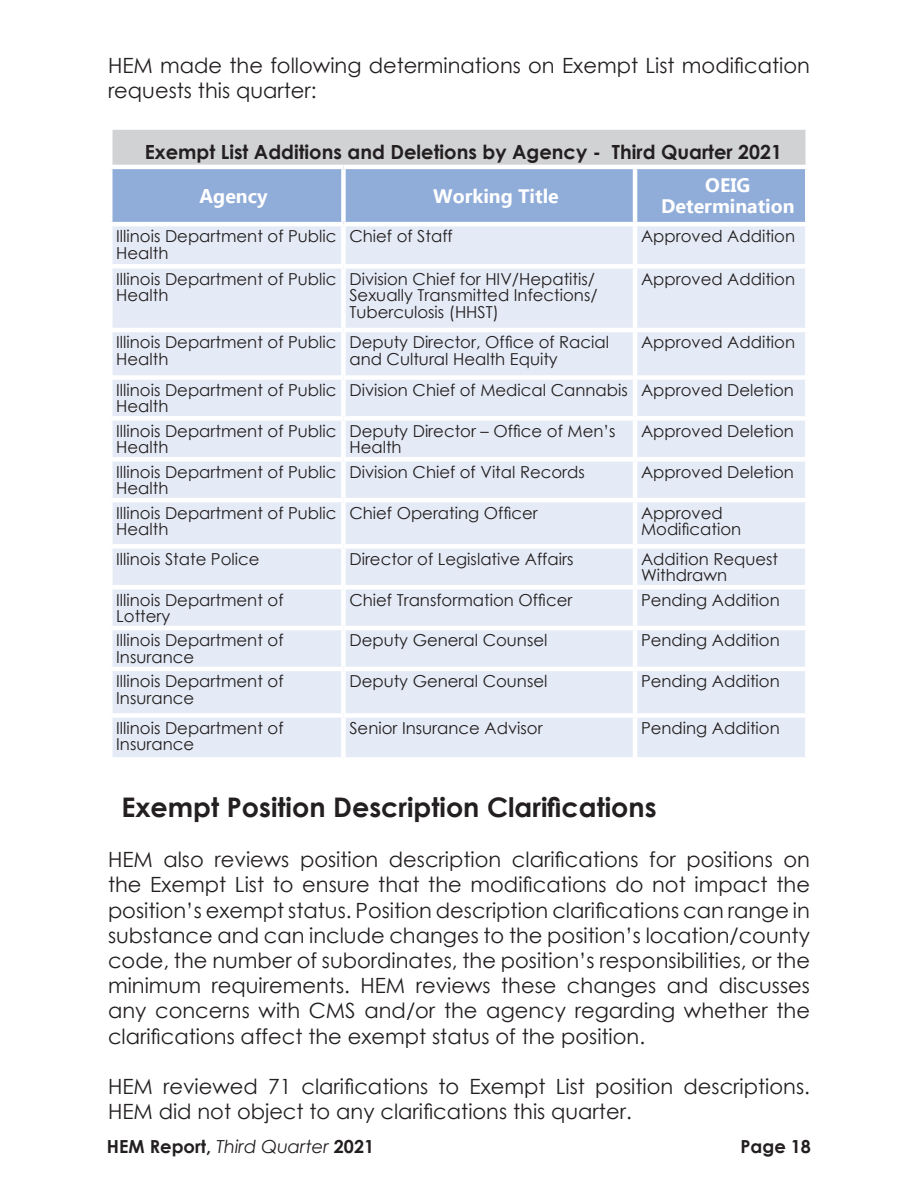
<style>
.page{position:relative;width:918px;height:1188px;background:#fff}
.page>*{position:absolute;margin:0;border:0;box-sizing:border-box;transform-origin:0 0}
.Title_3{font:700 27px "Century Gothic";color:#231f20}
.Paragraph_1{font:21px/25.2px "Century Gothic";color:#231f20}
.Table_-_Title_1{font:700 19.5px "Century Gothic";color:#231f20}
.Table_-_Title_2{font:700 19.5px/21px "Ebrima";color:#fff;text-align:center}
.t1{font:700 18px "Century Gothic";color:#231f20}
.Table_-_Body{font:16.5px/16.5px "Century Gothic";color:#231f20}
.s1{font-weight:400;font-style:italic}
</style>
<div class="page">
<div style="left:108px;top:125px;width:702px;height:107px;background:#d1d2d4;border:4px solid #fff"></div>
<div style="left:112px;top:169px;width:693px;height:53px;background:#90acd8"></div>
<div style="left:112px;top:226px;width:693px;height:531px;background:#e5ebf6"></div>
<hr style="left:108px;top:226px;width:4px;height:38px;background:#fff">
<div style="left:341px;top:226px;width:5px;height:38px;background:#fff"></div>
<hr style="left:633px;top:226px;width:4px;height:38px;background:#fff">
<div style="left:805px;top:226px;width:5px;height:38px;background:#fff"></div>
<div style="left:108px;top:264px;width:235px;height:5px;background:#fff"></div>
<div style="left:343px;top:264px;width:292px;height:5px;background:#fff"></div>
<div style="left:341px;top:269px;width:5px;height:59px;background:#fff"></div>
<div style="left:635px;top:264px;width:175px;height:5px;background:#fff"></div>
<hr style="left:633px;top:269px;width:4px;height:59px;background:#fff">
<hr style="left:108px;top:328px;width:235px;height:4px;background:#fff">
<hr style="left:343px;top:328px;width:292px;height:4px;background:#fff">
<div style="left:341px;top:332px;width:5px;height:43px;background:#fff"></div>
<hr style="left:635px;top:328px;width:175px;height:4px;background:#fff">
<hr style="left:633px;top:332px;width:4px;height:43px;background:#fff">
<div style="left:108px;top:375px;width:235px;height:5px;background:#fff"></div>
<div style="left:343px;top:375px;width:292px;height:5px;background:#fff"></div>
<div style="left:341px;top:380px;width:5px;height:36px;background:#fff"></div>
<div style="left:635px;top:375px;width:175px;height:5px;background:#fff"></div>
<hr style="left:633px;top:380px;width:4px;height:36px;background:#fff">
<div style="left:108px;top:416px;width:235px;height:5px;background:#fff"></div>
<div style="left:343px;top:416px;width:292px;height:5px;background:#fff"></div>
<div style="left:341px;top:421px;width:5px;height:36px;background:#fff"></div>
<div style="left:635px;top:416px;width:175px;height:5px;background:#fff"></div>
<hr style="left:633px;top:421px;width:4px;height:36px;background:#fff">
<div style="left:108px;top:457px;width:235px;height:5px;background:#fff"></div>
<div style="left:343px;top:457px;width:292px;height:5px;background:#fff"></div>
<div style="left:341px;top:462px;width:5px;height:36px;background:#fff"></div>
<div style="left:635px;top:457px;width:175px;height:5px;background:#fff"></div>
<hr style="left:633px;top:462px;width:4px;height:36px;background:#fff">
<hr style="left:108px;top:498px;width:235px;height:4px;background:#fff">
<hr style="left:343px;top:498px;width:292px;height:4px;background:#fff">
<div style="left:341px;top:502px;width:5px;height:42px;background:#fff"></div>
<hr style="left:635px;top:498px;width:175px;height:4px;background:#fff">
<hr style="left:633px;top:502px;width:4px;height:42px;background:#fff">
<div style="left:108px;top:544px;width:235px;height:5px;background:#fff"></div>
<div style="left:343px;top:544px;width:292px;height:5px;background:#fff"></div>
<div style="left:341px;top:549px;width:5px;height:36px;background:#fff"></div>
<div style="left:635px;top:544px;width:175px;height:5px;background:#fff"></div>
<hr style="left:633px;top:549px;width:4px;height:36px;background:#fff">
<hr style="left:108px;top:585px;width:235px;height:4px;background:#fff">
<hr style="left:343px;top:585px;width:292px;height:4px;background:#fff">
<div style="left:341px;top:589px;width:5px;height:37px;background:#fff"></div>
<hr style="left:635px;top:585px;width:175px;height:4px;background:#fff">
<hr style="left:633px;top:589px;width:4px;height:37px;background:#fff">
<hr style="left:108px;top:626px;width:235px;height:4px;background:#fff">
<hr style="left:343px;top:626px;width:292px;height:4px;background:#fff">
<div style="left:341px;top:630px;width:5px;height:37px;background:#fff"></div>
<hr style="left:635px;top:626px;width:175px;height:4px;background:#fff">
<hr style="left:633px;top:630px;width:4px;height:37px;background:#fff">
<hr style="left:108px;top:667px;width:235px;height:4px;background:#fff">
<hr style="left:343px;top:667px;width:292px;height:4px;background:#fff">
<div style="left:341px;top:671px;width:5px;height:42px;background:#fff"></div>
<hr style="left:635px;top:667px;width:175px;height:4px;background:#fff">
<hr style="left:633px;top:671px;width:4px;height:42px;background:#fff">
<div style="left:108px;top:713px;width:235px;height:5px;background:#fff"></div>
<div style="left:343px;top:713px;width:292px;height:5px;background:#fff"></div>
<div style="left:341px;top:718px;width:5px;height:39px;background:#fff"></div>
<div style="left:635px;top:713px;width:175px;height:5px;background:#fff"></div>
<hr style="left:633px;top:718px;width:4px;height:39px;background:#fff">
<hr style="left:108px;top:165px;width:235px;height:4px;background:#fff">
<hr style="left:108px;top:169px;width:4px;height:53px;background:#fff">
<hr style="left:343px;top:165px;width:292px;height:4px;background:#fff">
<div style="left:341px;top:169px;width:5px;height:53px;background:#fff"></div>
<hr style="left:635px;top:165px;width:175px;height:4px;background:#fff">
<hr style="left:633px;top:169px;width:4px;height:53px;background:#fff">
<div style="left:805px;top:169px;width:5px;height:53px;background:#fff"></div>
<hr style="left:108px;top:222px;width:235px;height:4px;background:#fff">
<hr style="left:343px;top:222px;width:292px;height:4px;background:#fff">
<hr style="left:635px;top:222px;width:175px;height:4px;background:#fff">
<p class="Paragraph_1" style="left:108px;top:53px;width:704px">HEM made the following determinations on Exempt List modification requests this quarter:</p>
<p class="Table_-_Title_1" style="left:145px;top:137px;width:639px">Exempt List Additions and Deletions by Agency - Third Quarter 2021</p>
<p class="Table_-_Title_2" style="left:200px;top:184px;width:69px">Agency</p>
<p class="Table_-_Title_2" style="left:433px;top:184px;width:127px">Working Title</p>
<p class="Table_-_Title_2" style="left:661px;top:174px;width:135px">OEIG<br>Determination</p>
<p class="Table_-_Body" style="left:116px;top:228px;width:222px">Illinois Department of Public<br>Health</p>
<p class="Table_-_Body" style="left:349px;top:228px;width:105px">Chief of Staff</p>
<p class="Table_-_Body" style="left:641px;top:228px;width:156px">Approved Addition</p>
<p class="Table_-_Body" style="left:116px;top:270px;width:222px">Illinois Department of Public<br>Health</p>
<p class="Table_-_Body" style="left:349px;top:270px;width:250px">Division Chief for HIV/Hepatitis/<br>Sexually Transmitted Infections/<br>Tuberculosis (HHST)</p>
<p class="Table_-_Body" style="left:641px;top:270px;width:156px">Approved Addition</p>
<p class="Table_-_Body" style="left:116px;top:334px;width:222px">Illinois Department of Public<br>Health</p>
<p class="Table_-_Body" style="left:349px;top:334px;width:261px">Deputy Director, Office of Racial and Cultural Health Equity</p>
<p class="Table_-_Body" style="left:641px;top:334px;width:156px">Approved Addition</p>
<p class="Table_-_Body" style="left:116px;top:381px;width:222px">Illinois Department of Public<br>Health</p>
<p class="Table_-_Body" style="left:349px;top:381px;width:280px">Division Chief of Medical Cannabis</p>
<p class="Table_-_Body" style="left:641px;top:381px;width:155px">Approved Deletion</p>
<p class="Table_-_Body" style="left:116px;top:422px;width:222px">Illinois Department of Public<br>Health</p>
<p class="Table_-_Body" style="left:349px;top:422px;width:268px">Deputy Director – Office of Men’s<br>Health</p>
<p class="Table_-_Body" style="left:641px;top:422px;width:155px">Approved Deletion</p>
<p class="Table_-_Body" style="left:116px;top:463px;width:222px">Illinois Department of Public<br>Health</p>
<p class="Table_-_Body" style="left:349px;top:463px;width:237px">Division Chief of Vital Records</p>
<p class="Table_-_Body" style="left:641px;top:463px;width:155px">Approved Deletion</p>
<p class="Table_-_Body" style="left:116px;top:504px;width:222px">Illinois Department of Public<br>Health</p>
<p class="Table_-_Body" style="left:349px;top:504px;width:190px">Chief Operating Officer</p>
<p class="Table_-_Body" style="left:641px;top:504px;width:102px">Approved<br>Modification</p>
<p class="Table_-_Body" style="left:116px;top:550px;width:145px">Illinois State Police</p>
<p class="Table_-_Body" style="left:349px;top:550px;width:226px">Director of Legislative Affairs</p>
<p class="Table_-_Body" style="left:641px;top:550px;width:139px">Addition Request<br>Withdrawn</p>
<p class="Table_-_Body" style="left:116px;top:591px;width:169px">Illinois Department of<br>Lottery</p>
<p class="Table_-_Body" style="left:349px;top:591px;width:224px">Chief Transformation Officer</p>
<p class="Table_-_Body" style="left:641px;top:591px;width:140px">Pending Addition</p>
<p class="Table_-_Body" style="left:116px;top:632px;width:169px">Illinois Department of<br>Insurance</p>
<p class="Table_-_Body" style="left:349px;top:632px;width:200px">Deputy General Counsel</p>
<p class="Table_-_Body" style="left:641px;top:632px;width:140px">Pending Addition</p>
<p class="Table_-_Body" style="left:116px;top:673px;width:169px">Illinois Department of<br>Insurance</p>
<p class="Table_-_Body" style="left:349px;top:673px;width:200px">Deputy General Counsel</p>
<p class="Table_-_Body" style="left:641px;top:673px;width:140px">Pending Addition</p>
<p class="Table_-_Body" style="left:116px;top:719px;width:169px">Illinois Department of<br>Insurance</p>
<p class="Table_-_Body" style="left:349px;top:719px;width:195px">Senior Insurance Advisor</p>
<p class="Table_-_Body" style="left:641px;top:719px;width:140px">Pending Addition</p>
<p class="Title_3" style="left:122px;top:786px;width:537px">Exempt Position Description Clarifications</p>
<p class="Paragraph_1" style="left:108px;top:847px;width:704px;text-align:justify">HEM also reviews position description clarifications for positions on the Exempt List to ensure that the modifications do not impact the position’s exempt status. Position description clarifications can range in substance and can include changes to the position’s location/county code, the number of subordinates, the position’s responsibilities, or the minimum requirements. HEM reviews these changes and discusses any concerns with CMS and/or the agency regarding whether the clarifications affect the exempt status of the position.</p>
<p class="Paragraph_1" style="left:108px;top:1073px;width:704px">HEM reviewed 71 clarifications to Exempt List position descriptions.<br>HEM did not object to any clarifications this quarter.</p>
<p class="t1" style="left:107px;top:1133px;width:269px">HEM Report, <span class="s1">Third Quarter</span> 2021</p>
<p class="t1" style="left:741px;top:1133px;width:72px">Page 18</p>
</div>
